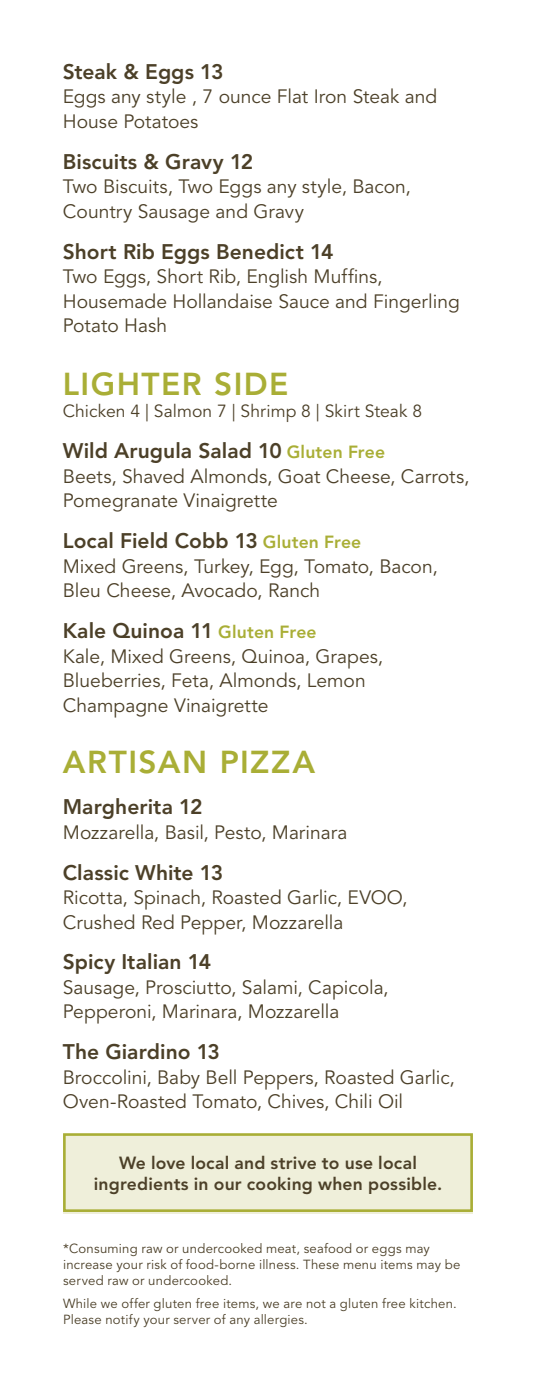
<style>
.page{position:relative;width:536px;height:1386px;background:#fff}
.page>*{position:absolute;margin:0;border:0;box-sizing:border-box;transform-origin:0 0}
.Section{font:800 31.5px "Avenir LT Std";letter-spacing:.05em;color:#a9ae36}
.Item{font:800 31.5px "Avenir LT Std";letter-spacing:.045em;color:#a9ae36}
.Item-2{font:800 21px "Avenir LT Std";letter-spacing:.005em;color:#4c4028}
.Description{font:19.25px/24.5px "Avenir LT Std";color:#4c4028}
.Item-3{font:19.25px/24.5px "Avenir LT Std";color:#4c4028}
.Item-4{font:800 17.5px/21px "Avenir LT Std";letter-spacing:.01em;color:#4c4028;text-align:center}
.Section-2{font:17.5px "Avenir LT Std";letter-spacing:.005em;color:#4c4028}
.Item-5{font:13.12px/15.8px "Avenir LT Std";letter-spacing:.015em;color:#4c4028}
.s1{font-size:17.5px;color:#a9ae36}
</style>
<div class="page">
<div style="left:63px;top:1135px;width:409px;height:79px;background:#efefda"></div>
<div style="left:63px;top:1133px;width:409px;height:79px;border:3px solid #a9ae36"></div>
<p class="Item-2" style="left:63px;top:59px;width:162px">Steak &amp; Eggs 13</p>
<p class="Description" style="left:63px;top:85px;width:376px">Eggs any style , 7 ounce Flat Iron Steak and<br>House Potatoes</p>
<p class="Item-2" style="left:63px;top:149px;width:192px">Biscuits &amp; Gravy 12</p>
<p class="Description" style="left:63px;top:175px;width:349px">Two Biscuits, Two Eggs any style, Bacon,<br>Country Sausage and Gravy</p>
<p class="Item-2" style="left:63px;top:239px;width:272px">Short Rib Eggs Benedict 14</p>
<p class="Item-3" style="left:63px;top:265px;width:398px">Two Eggs, Short Rib, English Muffins,<br>Housemade Hollandaise Sauce and Fingerling<br>Potato Hash</p>
<p class="Item" style="left:63px;top:365px;width:227px">LIGHTER SIDE</p>
<p class="Section-2" style="left:63px;top:401px;width:361px">Chicken 4 | Salmon 7 | Shrimp 8 | Skirt Steak 8</p>
<p class="Item-2" style="left:63px;top:439px;width:323px">Wild Arugula Salad 10 <span class="s1">Gluten Free</span></p>
<p class="Description" style="left:63px;top:464px;width:408px">Beets, Shaved Almonds, Goat Cheese, Carrots,<br>Pomegranate Vinaigrette</p>
<p class="Item-2" style="left:63px;top:529px;width:300px">Local Field Cobb 13 <span class="s1">Gluten Free</span></p>
<p class="Description" style="left:63px;top:554px;width:376px">Mixed Greens, Turkey, Egg, Tomato, Bacon,<br>Bleu Cheese, Avocado, Ranch</p>
<p class="Item-2" style="left:63px;top:618px;width:255px">Kale Quinoa 11 <span class="s1">Gluten Free</span></p>
<p class="Description" style="left:63px;top:644px;width:322px">Kale, Mixed Greens, Quinoa, Grapes,<br>Blueberries, Feta, Almonds, Lemon<br>Champagne Vinaigrette</p>
<p class="Section" style="left:63px;top:744px;width:254px">ARTISAN PIZZA</p>
<p class="Item-2" style="left:63px;top:794px;width:141px">Margherita 12</p>
<p class="Description" style="left:63px;top:820px;width:286px">Mozzarella, Basil, Pesto, Marinara</p>
<p class="Item-2" style="left:63px;top:860px;width:162px">Classic White 13</p>
<p class="Description" style="left:63px;top:886px;width:346px">Ricotta, Spinach, Roasted Garlic, EVOO,<br>Crushed Red Pepper, Mozzarella</p>
<p class="Item-2" style="left:63px;top:950px;width:150px">Spicy Italian 14</p>
<p class="Description" style="left:63px;top:976px;width:327px">Sausage, Prosciutto, Salami, Capicola,<br>Pepperoni, Marinara, Mozzarella</p>
<p class="Item-2" style="left:63px;top:1040px;width:159px">The Giardino 13</p>
<p class="Description" style="left:63px;top:1066px;width:393px">Broccolini, Baby Bell Peppers, Roasted Garlic,<br>Oven-Roasted Tomato, Chives, Chili Oil</p>
<p class="Item-4" style="left:94px;top:1152px;width:350px">We love local and strive to use local ingredients in our cooking when possible.</p>
<p class="Item-5" style="left:63px;top:1241px;width:398px">*Consuming raw or undercooked meat, seafood or eggs may increase your risk of food-borne illness. These menu items may be served raw or undercooked.</p>
<p class="Item-5" style="left:63px;top:1296px;width:395px">While we offer gluten free items, we are not a gluten free kitchen.<br>Please notify your server of any allergies.</p>
</div>
